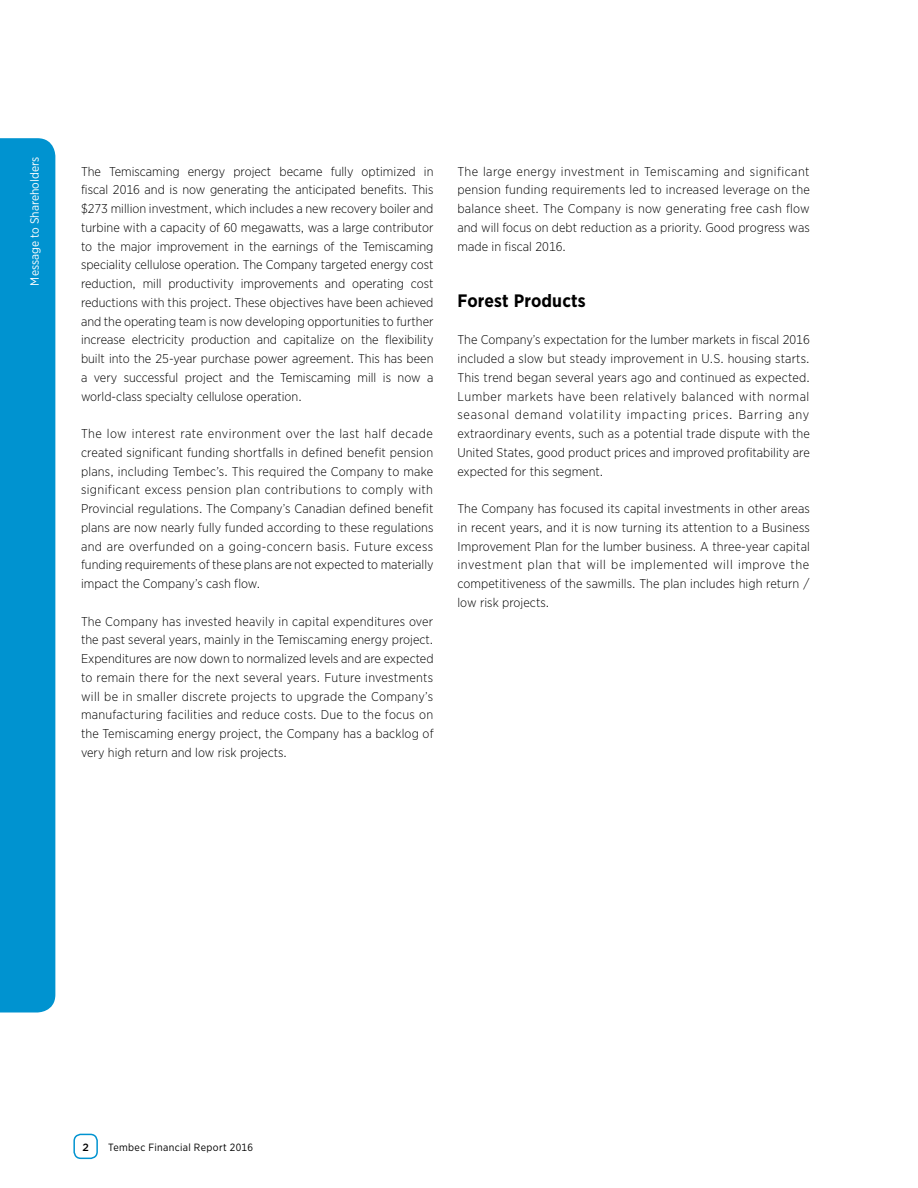
<style>
.page{position:relative;width:918px;height:1188px;background:#fff}
.page>*{position:absolute;margin:0;border:0;box-sizing:border-box;transform-origin:0 0}
.t1{font:700 18px "Gotham Narrow";letter-spacing:.01em;color:#000}
.t2{font:300 12.75px/18.8px "Gotham Narrow";color:#000;text-align:justify}
.t3{font:12px "Gotham Narrow";color:#fff}
.t4{font:10.5px "Gotham Narrow";letter-spacing:.035em;color:#000}
.t5{font:500 10.5px "Gotham";color:#000}
</style>
<div class="page">
<div style="left:0;top:138px;width:55px;height:875px;background:#0093d0"></div>
<div style="left:73px;top:1134px;width:25px;height:25px;border:2px solid #0093d0;border-radius:7px"></div>
<p class="t3" style="left:27px;top:286px;width:130px;rotate:-90deg">Message to Shareholders</p>
<p class="t2" style="left:81px;top:161px;width:354px">The Temiscaming energy project became fully optimized in fiscal 2016 and is now generating the anticipated benefits. This $273 million investment, which includes a new recovery boiler and turbine with a capacity of 60 megawatts, was a large contributor to the major improvement in the earnings of the Temiscaming speciality cellulose operation. The Company targeted energy cost reduction, mill productivity improvements and operating cost reductions with this project. These objectives have been achieved and the operating team is now developing opportunities to further increase electricity production and capitalize on the flexibility built into the 25-year purchase power agreement. This has been a very successful project and the Temiscaming mill is now a world-class specialty cellulose operation.</p>
<p class="t2" style="left:81px;top:424px;width:354px">The low interest rate environment over the last half decade created significant funding shortfalls in defined benefit pension plans, including Tembec’s. This required the Company to make significant excess pension plan contributions to comply with Provincial regulations. The Company’s Canadian defined benefit plans are now nearly fully funded according to these regulations and are overfunded on a going-concern basis. Future excess funding requirements of these plans are not expected to materially impact the Company’s cash flow.</p>
<p class="t2" style="left:81px;top:611px;width:354px">The Company has invested heavily in capital expenditures over the past several years, mainly in the Temiscaming energy project.<br>Expenditures are now down to normalized levels and are expected to remain there for the next several years. Future investments will be in smaller discrete projects to upgrade the Company’s manufacturing facilities and reduce costs. Due to the focus on the Temiscaming energy project, the Company has a backlog of very high return and low risk projects.</p>
<p class="t2" style="left:457px;top:161px;width:354px">The large energy investment in Temiscaming and significant pension funding requirements led to increased leverage on the balance sheet. The Company is now generating free cash flow and will focus on debt reduction as a priority. Good progress was made in fiscal 2016.</p>
<h1 class="t1" style="left:457px;top:289px;width:130px">Forest Products</h1>
<p class="t2" style="left:457px;top:330px;width:354px">The Company’s expectation for the lumber markets in fiscal 2016 included a slow but steady improvement in U.S. housing starts.<br>This trend began several years ago and continued as expected.<br>Lumber markets have been relatively balanced with normal seasonal demand volatility impacting prices. Barring any extraordinary events, such as a potential trade dispute with the United States, good product prices and improved profitability are expected for this segment.</p>
<p class="t2" style="left:457px;top:499px;width:354px">The Company has focused its capital investments in other areas in recent years, and it is now turning its attention to a Business Improvement Plan for the lumber business. A three-year capital investment plan that will be implemented will improve the competitiveness of the sawmills. The plan includes high return / low risk projects.</p>
<p class="t5" style="left:82px;top:1140px;width:8px">2</p>
<p class="t4" style="left:108px;top:1140px;width:146px">Tembec Financial Report 2016</p>
</div>
